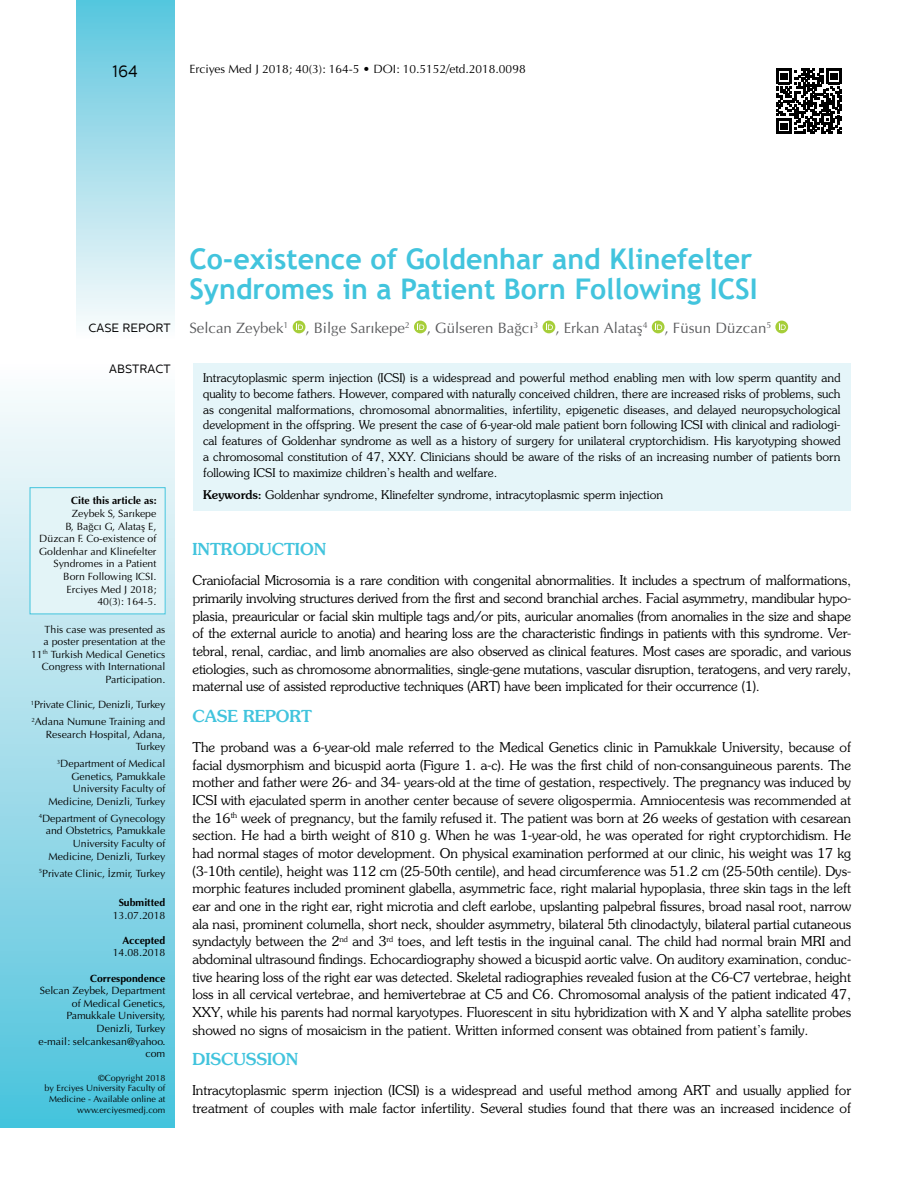
<style>
.page{position:relative;width:915px;height:1191px;background:#fff}
.page>*{position:absolute;margin:0;border:0;box-sizing:border-box;transform-origin:0 0}
.t1{font:700 28.5px/30px "Trebuchet MS";color:#42c4dd}
.t2{font:500 16.5px "Souvenir Std";color:#42c4dd}
.t3{font:16.5px "Centrale Sans";color:#000}
.t4{font:15px "Optima Normal Tr";color:#58595b}
.t5{font:300 13.5px/17.7px "Souvenir Std";letter-spacing:-.005em;color:#000;text-align:justify}
.t6{font:300 12px/15.8px "Souvenir Std";color:#000;text-align:justify}
.t7{font:12px "Optima Normal Tr";color:#000}
.t8{font:12px "Centrale Sans";color:#000}
.t9{font:10.5px/12.6px "Optima Normal Tr";color:#000;text-align:right}
.t10{font:10.5px "Optima Bold Tr";color:#000}
.t11{font:9px/10.8px "Optima Normal Tr";color:#000;text-align:right}
.s1{font-weight:500}
</style>
<div class="page">
<div style="left:193px;top:364px;width:657px;height:147px;background:#e5f5f9"></div>
<div style="left:76px;top:0;width:98px;height:338px;background:linear-gradient(to bottom,#5ac5dd,#fdfcfc)"></div>
<div style="left:0;top:364px;width:174px;height:763px;background:linear-gradient(to bottom,#fffcfc,#4dc2dc)"></div>
<svg style="left:292px;top:320px;width:13px;height:13px"></svg>
<svg style="left:296px;top:323px;width:7px;height:7px"></svg>
<svg style="left:414px;top:320px;width:12px;height:13px"></svg>
<svg style="left:417px;top:323px;width:7px;height:7px"></svg>
<svg style="left:542px;top:320px;width:13px;height:13px"></svg>
<svg style="left:545px;top:323px;width:7px;height:7px"></svg>
<svg style="left:651px;top:320px;width:13px;height:13px"></svg>
<svg style="left:655px;top:323px;width:7px;height:7px"></svg>
<svg style="left:775px;top:320px;width:12px;height:13px"></svg>
<svg style="left:778px;top:323px;width:7px;height:7px"></svg>
<div style="left:30px;top:487px;width:135px;height:127px;background:#e3f4f7"></div>
<svg style="left:776px;top:69px;width:65px;height:65px"></svg>
<p class="t3" style="left:113px;top:62px;width:27px">164</p>
<p class="t7" style="left:189px;top:62px;width:338px">Erciyes Med J 2018; 40(3): 164-5 • DOI: 10.5152/etd.2018.0098</p>
<p class="t8" style="left:88px;top:321px;width:84px">CASE REPORT</p>
<p class="t8" style="left:109px;top:362px;width:63px">ABSTRACT</p>
<p class="t10" style="left:71px;top:494px;width:87px">Cite this article as:</p>
<p class="t9" style="left:39px;top:507px;width:119px">Zeybek S, Sarıkepe<br>B, Bağcı G, Alataş E,<br>Düzcan F. Co-existence of<br>Goldenhar and Klinefelter<br>Syndromes in a Patient<br>Born Following ICSI.<br>Erciyes Med J 2018;<br>40(3): 164-5.</p>
<p class="t9" style="left:31px;top:623px;width:136px">This case was presented as<br>a poster presentation at the<br>11<sup>th</sup> Turkish Medical Genetics<br>Congress with International<br>Participation.</p>
<p class="t9" style="left:31px;top:696px;width:136px;line-height:16.8px;text-align:left"><sup>1</sup>Private Clinic, Denizli, Turkey<br><sup>2</sup>Adana Numune Training and</p>
<p class="t9" style="left:46px;top:728px;width:121px">Research Hospital, Adana,<br>Turkey</p>
<p class="t9" style="left:49px;top:757px;width:118px"><sup>3</sup>Department of Medical<br>Genetics, Pamukkale<br>University Faculty of<br>Medicine, Denizli, Turkey</p>
<p class="t9" style="left:39px;top:812px;width:128px"><sup>4</sup>Department of Gynecology and Obstetrics, Pamukkale<br>University Faculty of<br>Medicine, Denizli, Turkey</p>
<p class="t9" style="left:39px;top:866px;width:128px"><sup>5</sup>Private Clinic, İzmir, Turkey</p>
<p class="t10" style="left:119px;top:896px;width:48px">Submitted</p>
<p class="t9" style="left:113px;top:908px;width:54px">13.07.2018</p>
<p class="t10" style="left:122px;top:933px;width:44px">Accepted</p>
<p class="t9" style="left:113px;top:946px;width:54px">14.08.2018</p>
<p class="t10" style="left:90px;top:971px;width:77px">Correspondence</p>
<p class="t9" style="left:38px;top:984px;width:128px">Selcan Zeybek, Department of Medical Genetics,<br>Pamukkale University,<br>Denizli, Turkey<br>e-mail: selcankesan@yahoo. com</p>
<p class="t11" style="left:45px;top:1072px;width:122px">©Copyright 2018<br>by Erciyes University Faculty of<br>Medicine - Available online at www.erciyesmedj.com</p>
<h1 class="t1" style="left:189px;top:244px;width:569px">Co-existence of Goldenhar and Klinefelter<br>Syndromes in a Patient Born Following ICSI</h1>
<p class="t4" style="left:189px;top:319px;width:583px">Selcan Zeybek<sup>1</sup> , Bilge Sarıkepe<sup>2</sup> , Gülseren Bağcı<sup>3</sup> , Erkan Alataş<sup>4</sup> , Füsun Düzcan<sup>5</sup></p>
<p class="t6" style="left:203px;top:370px;width:639px">Intracytoplasmic sperm injection (ICSI) is a widespread and powerful method enabling men with low sperm quantity and quality to become fathers. However, compared with naturally conceived children, there are increased risks of problems, such as congenital malformations, chromosomal abnormalities, infertility, epigenetic diseases, and delayed neuropsychological development in the offspring. We present the case of 6-year-old male patient born following ICSI with clinical and radiologi&shy;cal features of Goldenhar syndrome as well as a history of surgery for unilateral cryptorchidism. His karyotyping showed a chromosomal constitution of 47, XXY. Clinicians should be aware of the risks of an increasing number of patients born following ICSI to maximize children’s health and welfare.</p>
<p class="t6" style="left:203px;top:487px;width:461px"><span class="s1">Keywords:</span> Goldenhar syndrome, Klinefelter syndrome, intracytoplasmic sperm injection</p>
<p class="t2" style="left:192px;top:539px;width:135px">INTRODUCTION</p>
<p class="t5" style="left:192px;top:571px;width:660px">Craniofacial Microsomia is a rare condition with congenital abnormalities. It includes a spectrum of malformations, primarily involving structures derived from the first and second branchial arches. Facial asymmetry, mandibular hypo&shy;plasia, preauricular or facial skin multiple tags and/or pits, auricular anomalies (from anomalies in the size and shape of the external auricle to anotia) and hearing loss are the characteristic findings in patients with this syndrome. Ver&shy;tebral, renal, cardiac, and limb anomalies are also observed as clinical features. Most cases are sporadic, and various etiologies, such as chromosome abnormalities, single-gene mutations, vascular disruption, teratogens, and very rarely, maternal use of assisted reproductive techniques (ART) have been implicated for their occurrence (1).</p>
<p class="t2" style="left:192px;top:705px;width:121px">CASE REPORT</p>
<p class="t5" style="left:192px;top:738px;width:660px">The proband was a 6-year-old male referred to the Medical Genetics clinic in Pamukkale University, because of facial dysmorphism and bicuspid aorta (Figure 1. a-c). He was the first child of non-consanguineous parents. The mother and father were 26- and 34- years-old at the time of gestation, respectively. The pregnancy was induced by ICSI with ejaculated sperm in another center because of severe oligospermia. Amniocentesis was recommended at the 16<sup>th</sup> week of pregnancy, but the family refused it. The patient was born at 26 weeks of gestation with cesarean section. He had a birth weight of 810 g. When he was 1-year-old, he was operated for right cryptorchidism. He had normal stages of motor development. On physical examination performed at our clinic, his weight was 17 kg (3-10th centile), height was 112 cm (25-50th centile), and head circumference was 51.2 cm (25-50th centile). Dys&shy;morphic features included prominent glabella, asymmetric face, right malarial hypoplasia, three skin tags in the left ear and one in the right ear, right microtia and cleft earlobe, upslanting palpebral fissures, broad nasal root, narrow ala nasi, prominent columella, short neck, shoulder asymmetry, bilateral 5th clinodactyly, bilateral partial cutaneous syndactyly between the 2<sup>nd</sup> and 3<sup>rd</sup> toes, and left testis in the inguinal canal. The child had normal brain MRI and abdominal ultrasound findings. Echocardiography showed a bicuspid aortic valve. On auditory examination, conduc&shy;tive hearing loss of the right ear was detected. Skeletal radiographies revealed fusion at the C6-C7 vertebrae, height loss in all cervical vertebrae, and hemivertebrae at C5 and C6. Chromosomal analysis of the patient indicated 47, XXY, while his parents had normal karyotypes. Fluorescent in situ hybridization with X and Y alpha satellite probes showed no signs of mosaicism in the patient. Written informed consent was obtained from patient’s family.</p>
<p class="t2" style="left:192px;top:1049px;width:107px">DISCUSSION</p>
<p class="t5" style="left:192px;top:1081px;width:660px">Intracytoplasmic sperm injection (ICSI) is a widespread and useful method among ART and usually applied for treatment of couples with male factor infertility. Several studies found that there was an increased incidence of</p>
</div>
